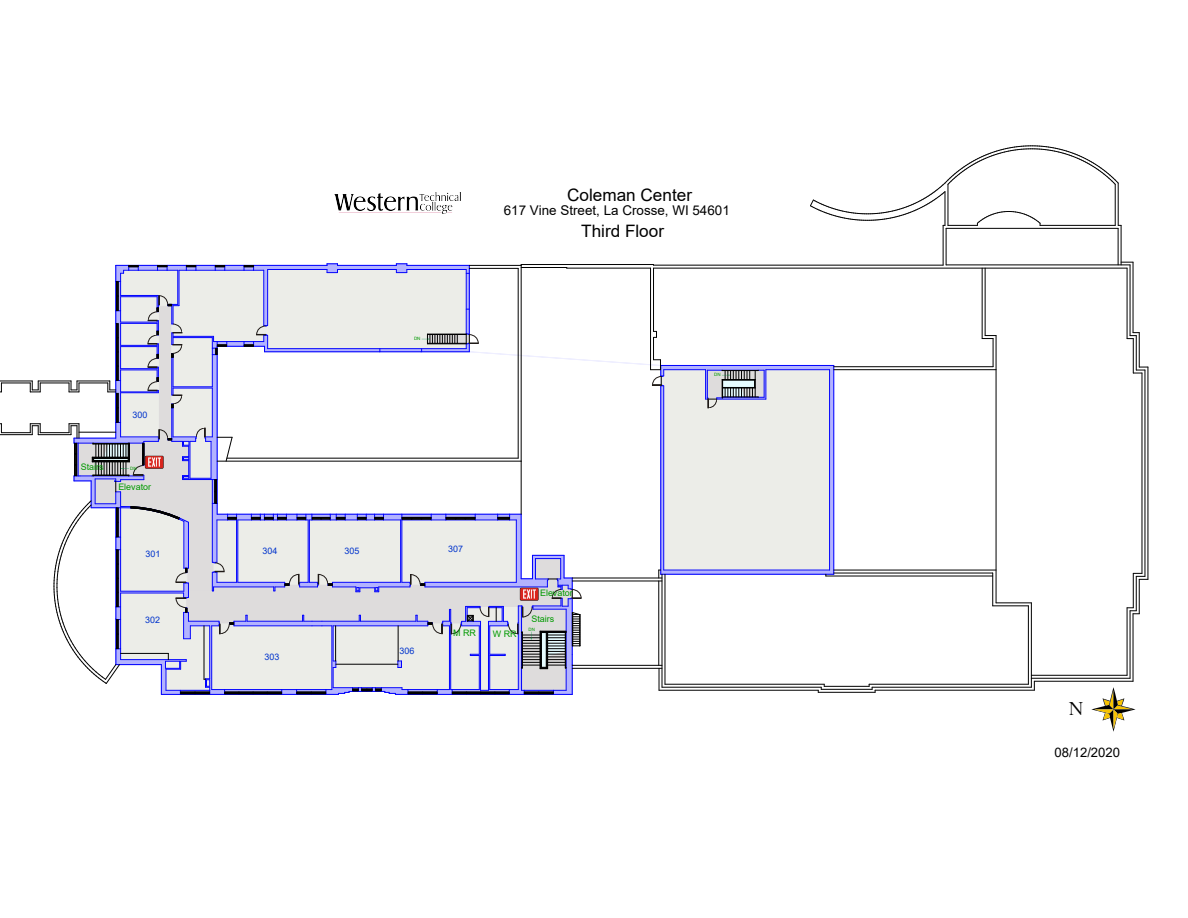
<style>
.page{position:relative;width:1188px;height:918px;background:#fff}
.page>*{position:absolute;margin:0;border:0;box-sizing:border-box;transform-origin:0 0}
.t1{font:22.35px "Perpetua";color:#000}
.t2{font:17.1px "Arial";color:#000}
.t3{font:13.35px "Arial";color:#000}
.t4{font:13.05px "Arial";color:#000}
.t5{font:9px "Arial";color:#090}
.t6{font:9px "Arial";color:#03c}
.t7{font:4.5px "Arial";color:#090}
</style>
<div class="page">
<svg style="left:581px;top:264px;width:253px;height:429px"></svg>
<hr style="left:834px;top:365px;width:1px;height:209px;background:#0001ff">
<hr style="left:521px;top:264px;width:133px;height:1px;background:#000">
<hr style="left:654px;top:265px;width:289px;height:1px;background:#000">
<hr style="left:943px;top:225px;width:1px;height:40px;background:#000">
<svg style="left:810px;top:146px;width:311px;height:80px"></svg>
<hr style="left:1121px;top:225px;width:1px;height:40px;background:#000">
<svg style="left:1121px;top:262px;width:12px;height:1px"></svg>
<hr style="left:1133px;top:262px;width:1px;height:71px;background:#000">
<hr style="left:1139px;top:333px;width:1px;height:34px;background:#000">
<hr style="left:1148px;top:367px;width:1px;height:212px;background:#000">
<hr style="left:1139px;top:579px;width:1px;height:35px;background:#000">
<hr style="left:1133px;top:614px;width:1px;height:67px;background:#000">
<hr style="left:1034px;top:681px;width:99px;height:1px;background:#000">
<hr style="left:875px;top:690px;width:159px;height:1px;background:#000">
<hr style="left:818px;top:692px;width:57px;height:1px;background:#000">
<hr style="left:659px;top:690px;width:159px;height:1px;background:#000">
<svg style="left:659px;top:669px;width:1px;height:21px"></svg>
<hr style="left:572px;top:668px;width:90px;height:1px;background:#000">
<hr style="left:572px;top:578px;width:90px;height:1px;background:#000">
<hr style="left:572px;top:581px;width:90px;height:1px;background:#000">
<hr style="left:659px;top:581px;width:1px;height:84px;background:#000">
<hr style="left:572px;top:665px;width:90px;height:1px;background:#000">
<hr style="left:662px;top:574px;width:1px;height:113px;background:#000">
<hr style="left:662px;top:687px;width:159px;height:1px;background:#000">
<hr style="left:821px;top:689px;width:51px;height:1px;background:#000">
<hr style="left:872px;top:687px;width:159px;height:1px;background:#000">
<svg style="left:1031px;top:679px;width:4px;height:11px"></svg>
<hr style="left:1031px;top:678px;width:99px;height:1px;background:#000">
<hr style="left:1130px;top:611px;width:1px;height:67px;background:#000">
<hr style="left:1136px;top:576px;width:1px;height:35px;background:#000">
<hr style="left:1145px;top:370px;width:1px;height:206px;background:#000">
<hr style="left:946px;top:228px;width:1px;height:37px;background:#000">
<hr style="left:946px;top:228px;width:172px;height:1px;background:#000">
<hr style="left:1118px;top:228px;width:1px;height:37px;background:#000">
<hr style="left:653px;top:268px;width:1px;height:63px;background:#000">
<hr style="left:650px;top:268px;width:1px;height:102px;background:#000">
<hr style="left:567px;top:268px;width:84px;height:1px;background:#000">
<hr style="left:665px;top:574px;width:1px;height:110px;background:#000">
<hr style="left:665px;top:684px;width:159px;height:1px;background:#000">
<svg style="left:818px;top:684px;width:7px;height:8px"></svg>
<hr style="left:824px;top:686px;width:45px;height:1px;background:#000">
<svg style="left:869px;top:685px;width:7px;height:7px"></svg>
<hr style="left:869px;top:684px;width:159px;height:1px;background:#000">
<hr style="left:1028px;top:606px;width:1px;height:78px;background:#000">
<hr style="left:993px;top:606px;width:35px;height:1px;background:#000">
<hr style="left:996px;top:603px;width:35px;height:1px;background:#000">
<hr style="left:1031px;top:603px;width:1px;height:75px;background:#000">
<hr style="left:1031px;top:675px;width:96px;height:1px;background:#000">
<hr style="left:1127px;top:608px;width:1px;height:67px;background:#000">
<svg style="left:1127px;top:608px;width:12px;height:7px"></svg>
<hr style="left:1133px;top:573px;width:1px;height:35px;background:#000">
<svg style="left:1133px;top:573px;width:15px;height:7px"></svg>
<hr style="left:1142px;top:373px;width:1px;height:200px;background:#000">
<hr style="left:1133px;top:339px;width:1px;height:34px;background:#000">
<hr style="left:1127px;top:268px;width:1px;height:71px;background:#000">
<hr style="left:654px;top:268px;width:473px;height:1px;background:#000">
<hr style="left:946px;top:265px;width:184px;height:1px;background:#000">
<hr style="left:1130px;top:265px;width:1px;height:71px;background:#000">
<svg style="left:1127px;top:332px;width:12px;height:7px"></svg>
<hr style="left:1136px;top:336px;width:1px;height:34px;background:#000">
<svg style="left:1133px;top:367px;width:15px;height:7px"></svg>
<hr style="left:826px;top:576px;width:167px;height:1px;background:#000">
<hr style="left:992px;top:573px;width:1px;height:33px;background:#000">
<hr style="left:996px;top:336px;width:1px;height:267px;background:#000">
<hr style="left:985px;top:268px;width:1px;height:68px;background:#000">
<hr style="left:834px;top:573px;width:159px;height:1px;background:#000">
<hr style="left:834px;top:570px;width:162px;height:1px;background:#000">
<hr style="left:834px;top:369px;width:162px;height:1px;background:#000">
<hr style="left:834px;top:366px;width:159px;height:1px;background:#000">
<svg style="left:982px;top:335px;width:14px;height:32px"></svg>
<hr style="left:982px;top:268px;width:1px;height:71px;background:#000">
<svg style="left:651px;top:331px;width:183px;height:247px"></svg>
<svg style="left:0;top:264px;width:581px;height:431px"></svg>
<svg style="left:1091px;top:687px;width:45px;height:45px"></svg>
<img style="left:335px;top:192px;width:125px;height:21px">
<p class="t6" style="left:132px;top:408px;width:16px">300</p>
<p class="t5" style="left:81px;top:461px;width:24px">Stairs</p>
<p class="t7" style="left:130px;top:465px;width:8px">DN</p>
<p class="t5" style="left:118px;top:481px;width:34px">Elevator</p>
<p class="t6" style="left:145px;top:548px;width:16px">301</p>
<p class="t6" style="left:145px;top:614px;width:16px">302</p>
<h2 class="t2" style="left:567px;top:183px;width:126px">Coleman Center</h2>
<h3 class="t3" style="left:504px;top:201px;width:228px">617 Vine Street, La Crosse, WI 54601</h3>
<p class="t7" style="left:414px;top:335px;width:8px">DN</p>
<h2 class="t2" style="left:581px;top:219px;width:84px">Third Floor</h2>
<p class="t7" style="left:714px;top:371px;width:8px">DN</p>
<p class="t6" style="left:263px;top:545px;width:16px">304</p>
<p class="t6" style="left:344px;top:544px;width:16px">305</p>
<p class="t6" style="left:448px;top:543px;width:16px">307</p>
<p class="t6" style="left:264px;top:650px;width:16px">303</p>
<p class="t6" style="left:399px;top:644px;width:16px">306</p>
<p class="t5" style="left:453px;top:627px;width:24px">M RR</p>
<p class="t5" style="left:493px;top:627px;width:25px">W RR</p>
<p class="t5" style="left:540px;top:587px;width:34px">Elevator</p>
<p class="t5" style="left:531px;top:612px;width:24px">Stairs</p>
<p class="t7" style="left:529px;top:626px;width:8px">DN</p>
<h1 class="t1" style="left:1069px;top:695px;width:16px">N</h1>
<h3 class="t4" style="left:1055px;top:743px;width:67px">08/12/2020</h3>
</div>
